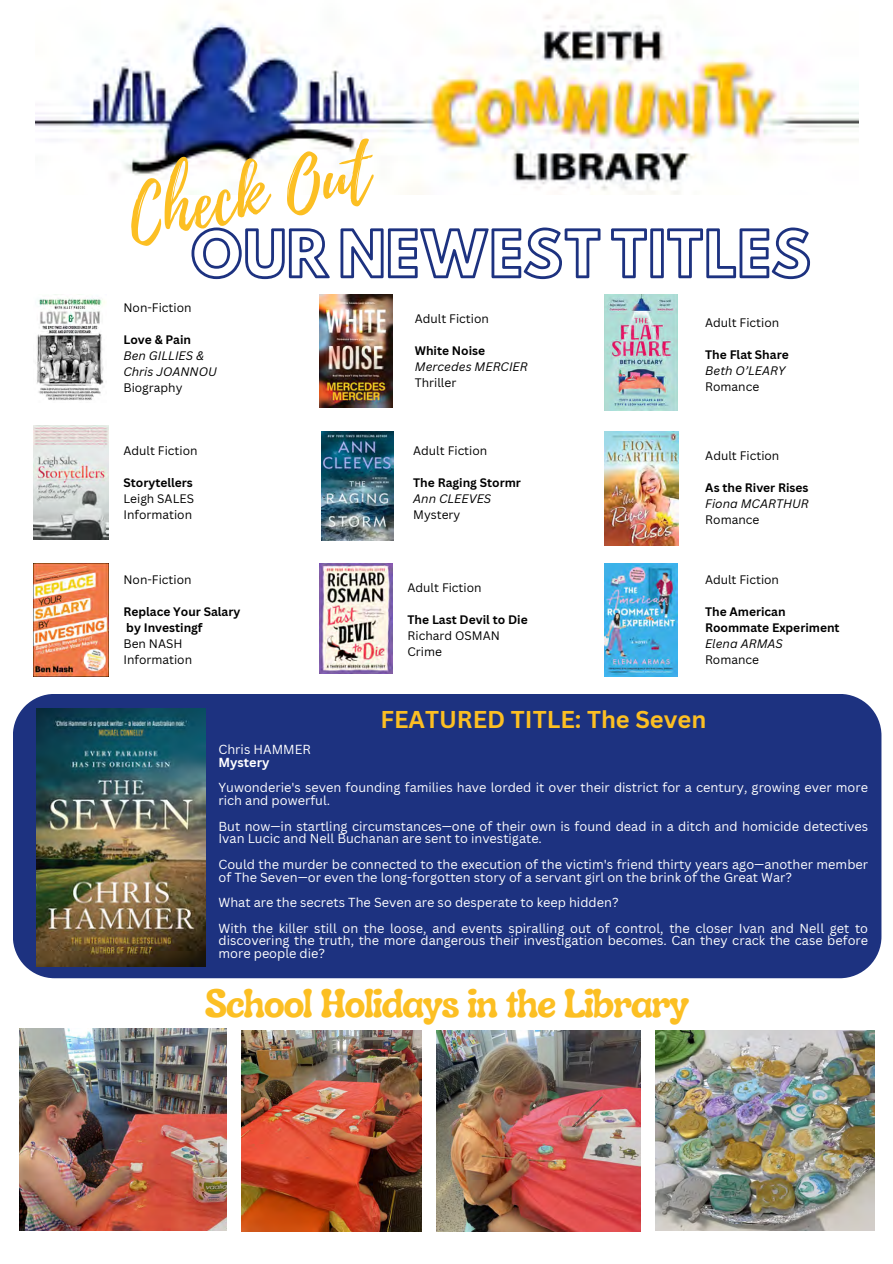
<style>
.page{position:relative;width:893px;height:1264px;background:#fff}
.page>*{position:absolute;margin:0;border:0;box-sizing:border-box;transform-origin:0 0}
.t1{font:69px "Playlist Script";color:#fcbf23}
.t2{font:57px "Hussar Ekologiczne 1";color:#1d3280}
.t3{font:700 40.5px "Luckybones";letter-spacing:-.04em;color:#fcbf23}
.t4{font:700 23.7px "Canva Sans";color:#fcbf23}
.t5{font:12.75px/12.8px "Canva Sans";color:#fff}
.t6{font:700 12.75px "Canva Sans";color:#fff}
.t7{font:12px "Canva Sans";color:#000}
.t8{font:700 12px "Canva Sans";color:#000}
.t9{font:italic 12px "Canva Sans";color:#000}
</style>
<div class="page">
<img style="left:35px;top:5px;width:823px;height:189px">
<img style="left:37px;top:298px;width:68px;height:103px">
<img style="left:33px;top:425px;width:76px;height:115px">
<img style="left:319px;top:295px;width:74px;height:112px">
<img style="left:321px;top:431px;width:72px;height:109px">
<img style="left:604px;top:295px;width:73px;height:115px">
<img style="left:604px;top:431px;width:74px;height:114px">
<img style="left:33px;top:563px;width:76px;height:113px">
<img style="left:319px;top:563px;width:74px;height:110px">
<img style="left:604px;top:563px;width:73px;height:113px">
<div style="left:13px;top:694px;width:868px;height:284px;background:#1d3280"></div>
<img style="left:36px;top:709px;width:169px;height:257px">
<img style="left:20px;top:1028px;width:207px;height:202px">
<img style="left:242px;top:1030px;width:180px;height:201px">
<img style="left:655px;top:1030px;width:219px;height:200px">
<img style="left:436px;top:1030px;width:205px;height:201px">
<p class="t1" style="left:119px;top:169px;width:246px;rotate:-11deg">Check Out</p>
<p class="t2" style="left:190px;top:231px;width:623px">OUR NEWEST TITLES</p>
<p class="t7" style="left:123px;top:299px;width:70px">Non-Fiction</p>
<p class="t8" style="left:123px;top:331px;width:69px">Love &amp; Pain</p>
<p class="t9" style="left:123px;top:347px;width:82px">Ben GILLIES &amp;</p>
<p class="t9" style="left:123px;top:363px;width:95px">Chris JOANNOU</p>
<p class="t7" style="left:123px;top:379px;width:61px">Biography</p>
<p class="t7" style="left:123px;top:442px;width:76px">Adult Fiction</p>
<p class="t8" style="left:123px;top:474px;width:71px">Storytellers</p>
<p class="t7" style="left:123px;top:490px;width:72px">Leigh SALES</p>
<p class="t7" style="left:123px;top:506px;width:70px">Information</p>
<p class="t7" style="left:123px;top:571px;width:70px">Non-Fiction</p>
<p class="t8" style="left:123px;top:603px;width:118px">Replace Your Salary</p>
<p class="t8" style="left:126px;top:619px;width:78px">by Investingf</p>
<p class="t7" style="left:123px;top:635px;width:61px">Ben NASH</p>
<p class="t7" style="left:123px;top:651px;width:70px">Information</p>
<p class="t7" style="left:415px;top:310px;width:76px">Adult Fiction</p>
<p class="t8" style="left:415px;top:342px;width:72px">White Noise</p>
<p class="t9" style="left:415px;top:358px;width:114px">Mercedes MERCIER</p>
<p class="t7" style="left:415px;top:374px;width:43px">Thriller</p>
<p class="t7" style="left:413px;top:442px;width:76px">Adult Fiction</p>
<p class="t8" style="left:413px;top:474px;width:109px">The Raging Stormr</p>
<p class="t9" style="left:413px;top:490px;width:80px">Ann CLEEVES</p>
<p class="t7" style="left:413px;top:506px;width:49px">Mystery</p>
<p class="t7" style="left:407px;top:579px;width:76px">Adult Fiction</p>
<p class="t8" style="left:407px;top:611px;width:122px">The Last Devil to Die</p>
<p class="t7" style="left:407px;top:627px;width:94px">Richard OSMAN</p>
<p class="t7" style="left:407px;top:643px;width:36px">Crime</p>
<p class="t7" style="left:705px;top:314px;width:76px">Adult Fiction</p>
<p class="t8" style="left:705px;top:346px;width:85px">The Flat Share</p>
<p class="t9" style="left:705px;top:362px;width:82px">Beth O’LEARY</p>
<p class="t7" style="left:705px;top:378px;width:55px">Romance</p>
<p class="t7" style="left:705px;top:447px;width:76px">Adult Fiction</p>
<p class="t8" style="left:705px;top:479px;width:105px">As the River Rises</p>
<p class="t9" style="left:705px;top:495px;width:105px">Fiona MCARTHUR</p>
<p class="t7" style="left:705px;top:511px;width:55px">Romance</p>
<p class="t7" style="left:705px;top:571px;width:76px">Adult Fiction</p>
<p class="t8" style="left:705px;top:603px;width:82px">The American</p>
<p class="t8" style="left:705px;top:619px;width:136px">Roommate Experiment</p>
<p class="t9" style="left:705px;top:635px;width:79px">Elena ARMAS</p>
<p class="t7" style="left:705px;top:651px;width:55px">Romance</p>
<p class="t4" style="left:380px;top:703px;width:327px">FEATURED TITLE: The Seven</p>
<p class="t5" style="left:218px;top:742px;width:94px">Chris HAMMER</p>
<p class="t6" style="left:218px;top:753px;width:52px">Mystery</p>
<p class="t5" style="left:218px;top:781px;width:651px">Yuwonderie's seven founding families have lorded it over their district for a century, growing ever more rich and powerful.</p>
<p class="t5" style="left:218px;top:819px;width:651px">But now—in startling circumstances—one of their own is found dead in a ditch and homicide detectives<br>Ivan Lucic and Nell Buchanan are sent to investigate.</p>
<p class="t5" style="left:218px;top:857px;width:651px">Could the murder be connected to the execution of the victim's friend thirty years ago—another member of The Seven—or even the long-forgotten story of a servant girl on the brink of the Great War?</p>
<p class="t5" style="left:218px;top:895px;width:401px">What are the secrets The Seven are so desperate to keep hidden?</p>
<p class="t5" style="left:218px;top:921px;width:651px;text-align:justify">With the killer still on the loose, and events spiralling out of control, the closer Ivan and Nell get to discovering the truth, the more dangerous their investigation becomes. Can they crack the case before more people die?</p>
<p class="t3" style="left:205px;top:976px;width:486px">School Holidays in the Library</p>
</div>
